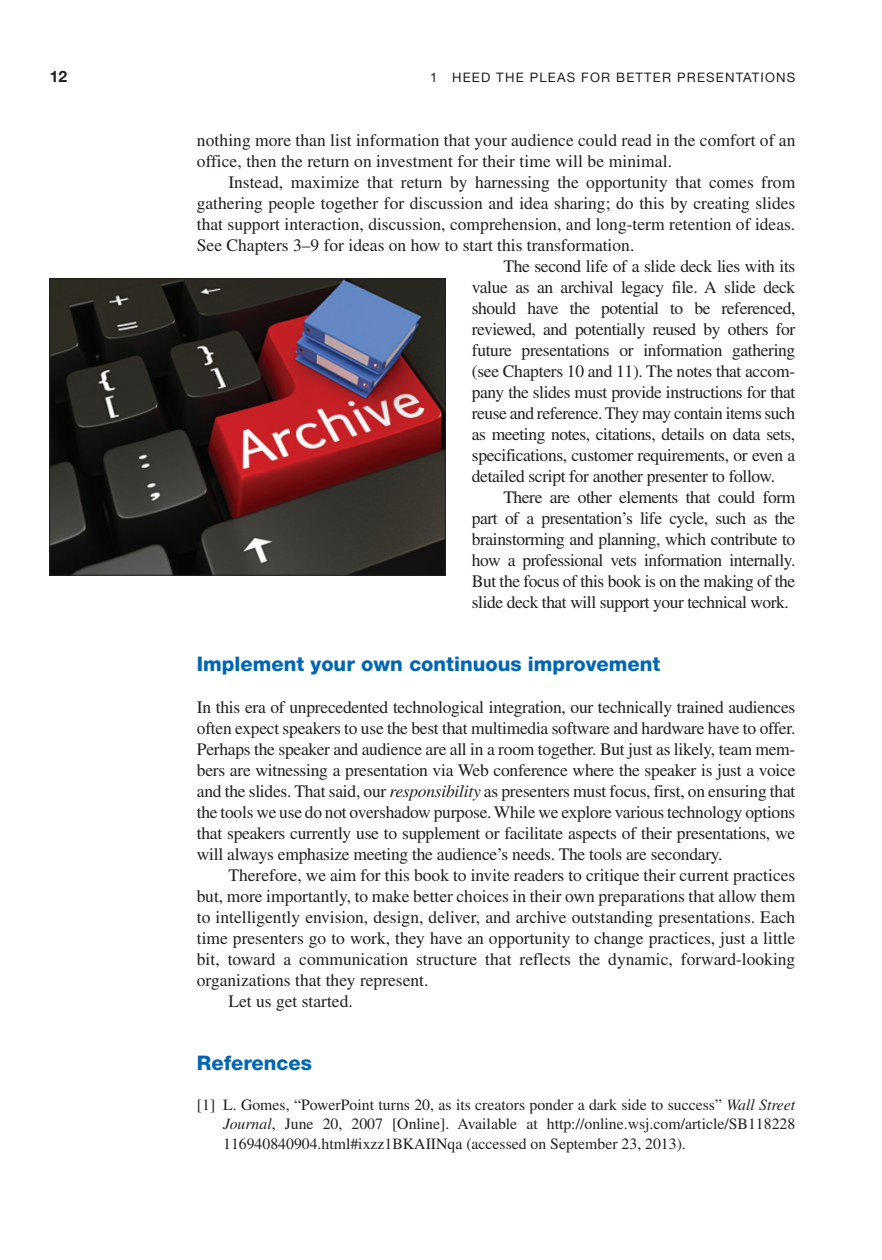
<style>
.page{position:relative;width:882px;height:1260px;background:#fff}
.page>*{position:absolute;margin:0;border:0;box-sizing:border-box;transform-origin:0 0}
.t1{font:800 20.12px "Helvetica Neue LT Std";color:#0166b3}
.t2{font:17.5px/21px "Times LT Std";color:#231f20}
.t3{font:17.5px "Times LT Std";letter-spacing:-.025em;color:#231f20}
.t4{font:17.5px "Times LT Std";letter-spacing:-.02em;color:#231f20}
.t5{font:15.75px/19.2px "Times LT Std";color:#231f20;text-align:justify}
.t6{font:700 15.75px "Helvetica Neue LT Std";color:#231f20}
.t7{font:13.12px "Helvetica Neue LT Std";letter-spacing:.09em;color:#231f20}
.s1{font-style:italic}
</style>
<div class="page">
<img style="left:51px;top:280px;width:393px;height:294px">
<div style="left:49px;top:278px;width:397px;height:298px;border:1px solid #231f20"></div>
<p class="t6" style="left:50px;top:67px;width:19px">12</p>
<p class="t7" style="left:430px;top:70px;width:367px">1 HEED TH E PLEAS FOR BETTER PRESENTATIONS</p>
<p class="t2" style="left:197px;top:129px;width:600px">nothing more than list information that your audience could read in the comfort of an office, then the return on investment for their time will be minimal.</p>
<p class="t2" style="left:228px;top:171px;width:568px">Instead, maximize that return by harnessing the opportunity that comes from</p>
<p class="t2" style="left:197px;top:192px;width:600px">gathering people together for discussion and idea sharing; do this by creating slides</p>
<p class="t2" style="left:197px;top:213px;width:600px">that support interaction, discussion, comprehension, and long-term retention of ideas.</p>
<p class="t2" style="left:197px;top:234px;width:439px">See Chapters 3–9 for ideas on how to start this transformation.</p>
<p class="t4" style="left:503px;top:256px;width:294px">The second life of a slide deck lies with its</p>
<p class="t4" style="left:472px;top:277px;width:325px">value as an archival legacy file. A slide deck</p>
<p class="t3" style="left:472px;top:298px;width:325px">should have the potential to be referenced,</p>
<p class="t3" style="left:472px;top:319px;width:325px">reviewed, and potentially reused by others for</p>
<p class="t4" style="left:472px;top:340px;width:325px">future presentations or information gathering</p>
<p class="t2" style="left:472px;top:360px;width:325px">(see Chapters 10 and 11). The notes that accom-</p>
<p class="t3" style="left:472px;top:382px;width:325px">pany the slides must provide instructions for that</p>
<p class="t3" style="left:472px;top:403px;width:325px">reuse and reference. They may contain items such</p>
<p class="t3" style="left:472px;top:424px;width:325px">as meeting notes, citations, details on data sets,</p>
<p class="t4" style="left:472px;top:445px;width:325px">specifications, customer requirements, or even a</p>
<p class="t4" style="left:472px;top:466px;width:305px">detailed script for another presenter to follow.</p>
<p class="t3" style="left:503px;top:487px;width:294px">There are other elements that could form</p>
<p class="t3" style="left:472px;top:508px;width:325px">part of a presentation’s life cycle, such as the</p>
<p class="t3" style="left:472px;top:529px;width:325px">brainstorming and planning, which contribute to</p>
<p class="t3" style="left:472px;top:550px;width:325px">how a professional vets information internally.</p>
<p class="t3" style="left:472px;top:571px;width:325px">But the focus of this book is on the making of the</p>
<p class="t3" style="left:472px;top:592px;width:319px">slide deck that will support your technical work.</p>
<p class="t1" style="left:197px;top:652px;width:465px">Implement your own continuous improvement</p>
<p class="t2" style="left:197px;top:696px;width:600px;text-align:justify">In this era of unprecedented technological integration, our technically trained audiences often expect speakers to use the best that multimedia software and hardware have to offer.<br>Perhaps the speaker and audience are all in a room together. But just as likely, team mem&shy;bers are witnessing a presentation via Web conference where the speaker is just a voice and the slides. That said, our <span class="s1">responsibility</span> as presenters must focus, first, on ensuring that the tools we use do not overshadow purpose. While we explore various technology options that speakers currently use to supplement or facilitate aspects of their presentations, we will always emphasize meeting the audience’s needs. The tools are secondary.</p>
<p class="t2" style="left:228px;top:864px;width:569px">Therefore, we aim for this book to invite readers to critique their current practices</p>
<p class="t2" style="left:197px;top:885px;width:600px">but, more importantly, to make better choices in their own preparations that allow them</p>
<p class="t2" style="left:197px;top:906px;width:600px">to intelligently envision, design, deliver, and archive outstanding presentations. Each</p>
<p class="t2" style="left:197px;top:927px;width:600px">time presenters go to work, they have an opportunity to change practices, just a little</p>
<p class="t2" style="left:197px;top:948px;width:600px">bit, toward a communication structure that reflects the dynamic, forward-looking</p>
<p class="t2" style="left:197px;top:969px;width:233px">organizations that they represent.</p>
<p class="t2" style="left:228px;top:990px;width:126px">Let us get started.</p>
<p class="t1" style="left:197px;top:1051px;width:117px">References</p>
<p class="t5" style="left:223px;top:1095px;width:574px;text-indent:-26px">[1] L. Gomes, “PowerPoint turns 20, as its creators ponder a dark side to success” <span class="s1">Wall Street Journal</span>, June 20, 2007 [Online]. Available at http://online.wsj.com/article/SB118228<br>116940840904.html#ixzz1BKAIINqa (accessed on September 23, 2013).</p>
</div>
